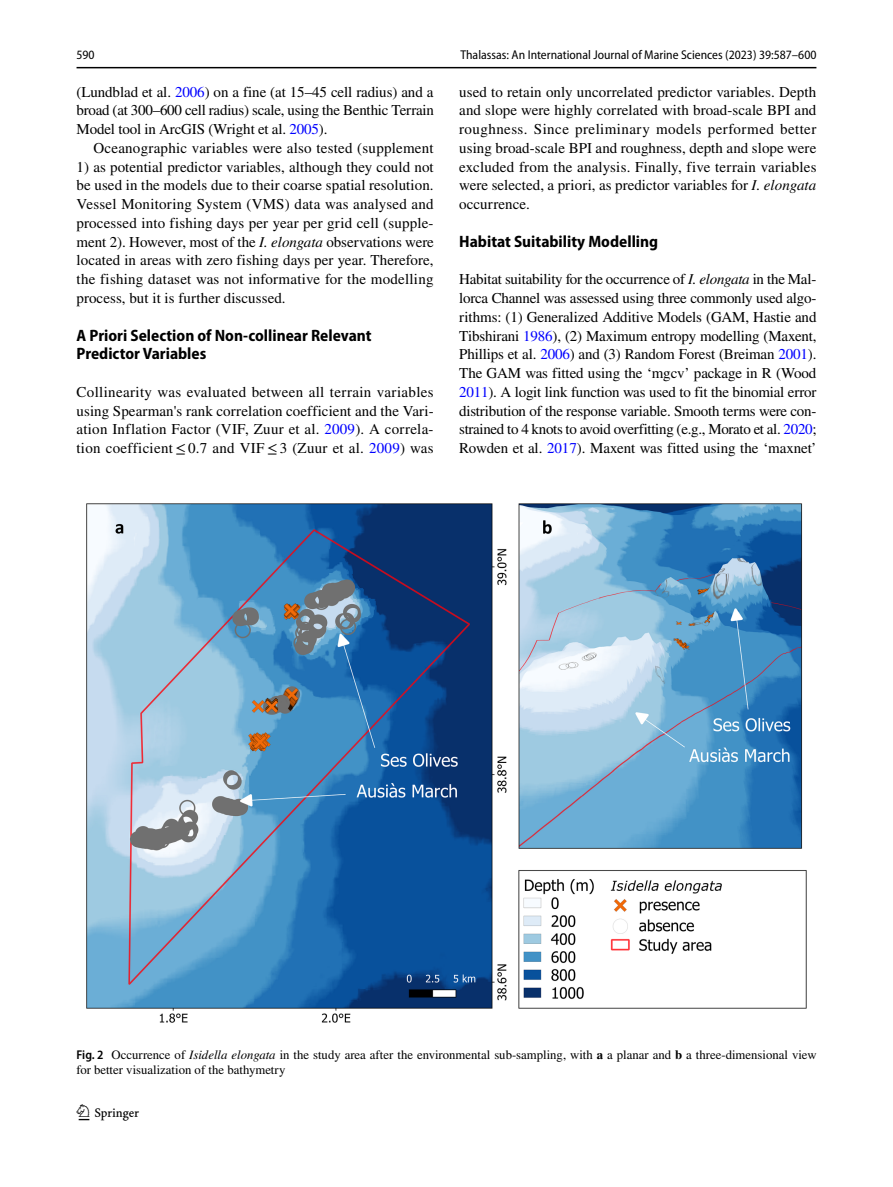
<style>
.page{position:relative;width:893px;height:1187px;background:#fff}
.page>*{position:absolute;margin:0;border:0;box-sizing:border-box;transform-origin:0 0}
.t1{font:22.5px "Springnew Regular 2";color:#000}
.t2{font:700 semi-condensed 16.5px/18.8px "Myriad Pro";color:#000}
.t3{font:15px/18.8px "STIX";letter-spacing:.005em;color:#000;text-align:justify}
.t4{font:12.75px/15px "STIX";color:#000}
.t5{font:semi-condensed 12.75px "Myriad Pro";color:#000}
.s1{color:#00f}
.s2{font-style:italic}
.s3{font-family:"Myriad Pro";font-weight:600;font-stretch:semi-condensed}
.s4{font-weight:700}
</style>
<div class="page">
<hr style="left:77px;top:67px;width:739px;height:1px;background:#000">
<img style="left:86px;top:503px;width:721px;height:520px">
<p class="t5" style="left:77px;top:48px;width:20px">590</p>
<p class="t5" style="left:460px;top:48px;width:357px">Thalassas: An International Journal of Marine Sciences (2023) 39:587–600</p>
<p class="t3" style="left:77px;top:83px;width:359px">(Lundblad et al. <span class="s1">2006</span>) on a fine (at 15–45 cell radius) and a broad (at 300–600 cell radius) scale, using the Benthic Terrain Model tool in ArcGIS (Wright et al. <span class="s1">2005</span>).</p>
<p class="t3" style="left:94px;top:139px;width:342px">Oceanographic variables were also tested (supplement</p>
<p class="t3" style="left:77px;top:158px;width:359px">1) as potential predictor variables, although they could not be used in the models due to their coarse spatial resolution.<br>Vessel Monitoring System (VMS) data was analysed and processed into fishing days per year per grid cell (supple&shy;ment 2). However, most of the <span class="s2">I. elongata</span> observations were located in areas with zero fishing days per year. Therefore, the fishing dataset was not informative for the modelling process, but it is further discussed.</p>
<p class="t2" style="left:77px;top:326px;width:297px">A Priori Selection of Non‑collinear Relevant<br>Predictor Variables</p>
<p class="t3" style="left:77px;top:383px;width:359px">Collinearity was evaluated between all terrain variables using Spearman's rank correlation coefficient and the Vari&shy;ation Inflation Factor (VIF, Zuur et al. <span class="s1">2009</span>). A correla&shy;tion coefficient≤0.7 and VIF≤3 (Zuur et al. <span class="s1">2009</span>) was</p>
<p class="t3" style="left:459px;top:83px;width:359px">used to retain only uncorrelated predictor variables. Depth and slope were highly correlated with broad-scale BPI and roughness. Since preliminary models performed better using broad-scale BPI and roughness, depth and slope were excluded from the analysis. Finally, five terrain variables were selected, a priori, as predictor variables for <span class="s2">I. elongata </span>occurrence.</p>
<p class="t2" style="left:459px;top:232px;width:200px">Habitat Suitability Modelling</p>
<p class="t3" style="left:459px;top:271px;width:359px">Habitat suitability for the occurrence of <span class="s2">I. elongata</span> in the Mal&shy;lorca Channel was assessed using three commonly used algo&shy;rithms: (1) Generalized Additive Models (GAM, Hastie and Tibshirani <span class="s1">1986</span>), (2) Maximum entropy modelling (Maxent, Phillips et al. <span class="s1">2006</span>) and (3) Random Forest (Breiman <span class="s1">2001</span>).<br>The GAM was fitted using the ‘mgcv’ package in R (Wood <span class="s1">2011</span>). A logit link function was used to fit the binomial error distribution of the response variable. Smooth terms were con&shy;strained to 4 knots to avoid overfitting (e.g., Morato et al. <span class="s1">2020</span>; Rowden et al. <span class="s1">2017</span>). Maxent was fitted using the ‘maxnet’</p>
<p class="t4" style="left:77px;top:1047px;width:741px"><span class="s3">Fig. 2</span> Occurrence of <span class="s2">Isidella elongata</span> in the study area after the environmental sub-sampling, with <span class="s4">a</span> a planar and <span class="s4">b</span> a three-dimensional view for better visualization of the bathymetry</p>
<h1 class="t1" style="left:79px;top:1104px;width:62px">1 3</h1>
</div>
